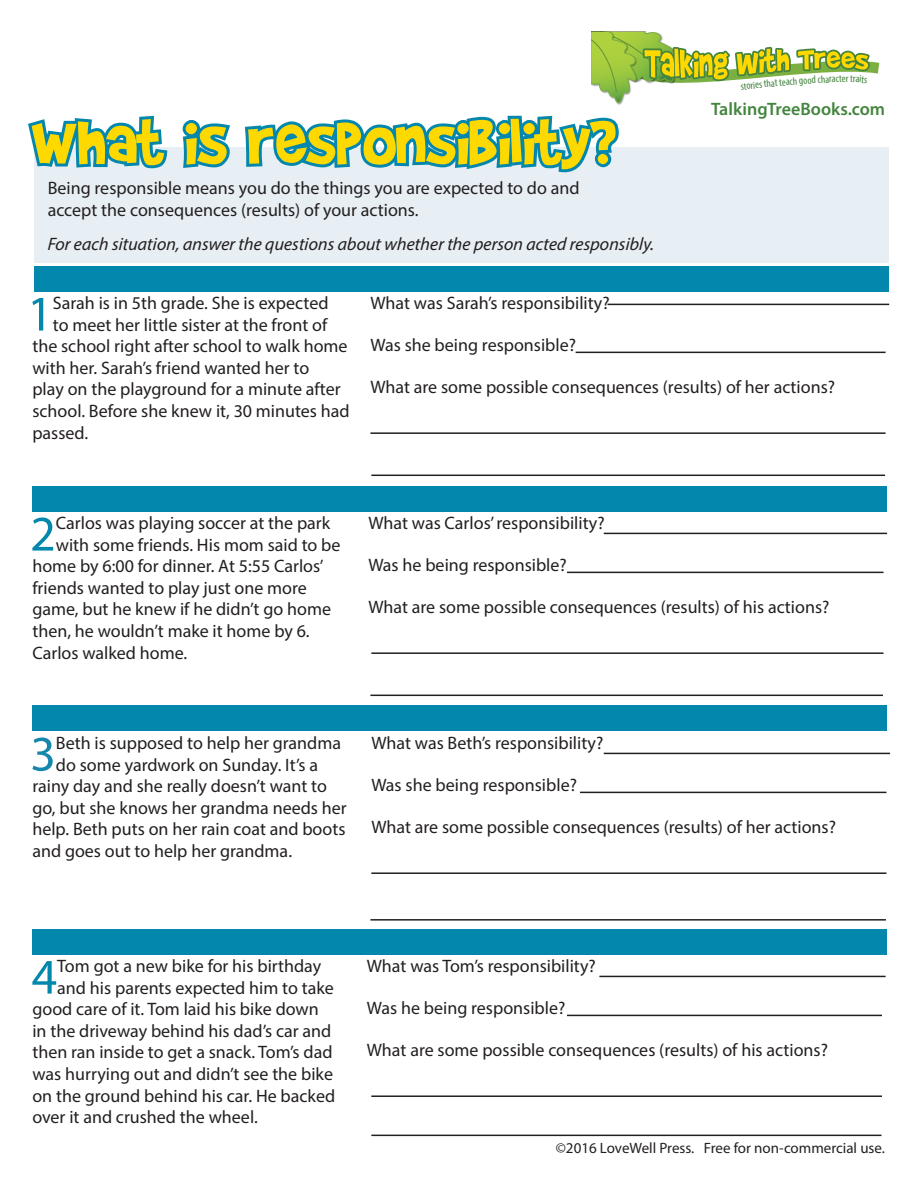
<style>
.page{position:relative;width:918px;height:1188px;background:#fff}
.page>*{position:absolute;margin:0;border:0;box-sizing:border-box;transform-origin:0 0}
.t1{font:72px "Brady Bunch Remastered";color:#fed900}
.text{font:50.1px "Myriad Pro";color:#0487ac}
.text-2{font:50.1px "Myriad Pro";color:#1587ac}
.text-3{font:18px "Myriad Pro";color:#231f20}
.description{font:18px/21.6px "Myriad Pro";color:#231f20}
.description-2{font:italic 18px "Myriad Pro";color:#231f20}
.t2{font:600 18px "Myriad Pro";color:#43853e}
.t3{font:15px "Myriad Pro";color:#231f20}
.t4{font:condensed 10.8px "Myriad Pro";color:#43843e}
</style>
<div class="page">
<div style="left:34px;top:147px;width:855px;height:116px;background:#e7eef4"></div>
<svg style="left:28px;top:115px;width:140px;height:54px"></svg>
<svg style="left:182px;top:119px;width:48px;height:49px"></svg>
<svg style="left:244px;top:115px;width:379px;height:239px"></svg>
<hr style="left:370px;top:432px;width:516px;height:2px;background:#231f20">
<hr style="left:608px;top:304px;width:281px;height:1px;background:#231f20">
<hr style="left:576px;top:352px;width:310px;height:1px;background:#231f20">
<hr style="left:371px;top:475px;width:514px;height:1px;background:#231f20">
<hr style="left:371px;top:652px;width:513px;height:2px;background:#231f20">
<hr style="left:604px;top:533px;width:283px;height:1px;background:#231f20">
<hr style="left:567px;top:572px;width:317px;height:1px;background:#231f20">
<hr style="left:370px;top:695px;width:513px;height:1px;background:#231f20">
<hr style="left:371px;top:872px;width:515px;height:2px;background:#231f20">
<hr style="left:604px;top:753px;width:286px;height:1px;background:#231f20">
<hr style="left:580px;top:792px;width:307px;height:1px;background:#231f20">
<hr style="left:370px;top:919px;width:516px;height:2px;background:#231f20">
<hr style="left:371px;top:1095px;width:511px;height:2px;background:#231f20">
<hr style="left:599px;top:976px;width:287px;height:1px;background:#231f20">
<hr style="left:567px;top:1015px;width:315px;height:1px;background:#231f20">
<hr style="left:371px;top:1135px;width:510px;height:1px;background:#231f20">
<div style="left:32px;top:487px;width:854px;height:25px;background:#0487ac"></div>
<div style="left:32px;top:705px;width:854px;height:25px;background:#0487ac"></div>
<div style="left:32px;top:930px;width:854px;height:25px;background:#0487ac"></div>
<div style="left:34px;top:266px;width:855px;height:26px;background:#0487ac"></div>
<svg style="left:591px;top:31px;width:289px;height:74px"></svg>
<p class="t1" style="left:32px;top:105px;width:586px">What is responsibility?</p>
<p class="description" style="left:48px;top:177px;width:533px">Being responsible means you do the things you are expected to do and accept the consequences (results) of your actions.</p>
<p class="description-2" style="left:47px;top:233px;width:609px">For each situation, answer the questions about whether the person acted responsibly.</p>
<p class="t4" style="left:743px;top:80px;width:29px;rotate:-6deg">tories th</p>
<p class="t4" style="left:770px;top:77px;width:28px;rotate:-5deg">at teach</p>
<p class="t4" style="left:799px;top:74px;width:18px;rotate:-4deg">good</p>
<p class="t4" style="left:842px;top:72px;width:8px">er</p>
<p class="t2" style="left:711px;top:98px;width:176px">TalkingTreeBooks.com</p>
<p class="text" style="left:27px;top:283px;width:27px">1</p>
<p class="text-3" style="left:53px;top:292px;width:277px">Sarah is in 5th grade. She is expected</p>
<p class="text-3" style="left:53px;top:313px;width:276px">to meet her little sister at the front of</p>
<p class="text-3" style="left:32px;top:335px;width:317px">the school right after school to walk home</p>
<p class="text-3" style="left:32px;top:357px;width:278px">with her. Sarah’s friend wanted her to</p>
<p class="text-3" style="left:32px;top:378px;width:310px">play on the playground for a minute after</p>
<p class="text-3" style="left:32px;top:400px;width:319px">school. Before she knew it, 30 minutes had</p>
<p class="text-3" style="left:32px;top:421px;width:57px">passed.</p>
<p class="text-3" style="left:370px;top:292px;width:241px">What was Sarah’s responsibility?</p>
<p class="text-3" style="left:370px;top:334px;width:207px">Was she being responsible?</p>
<p class="text-3" style="left:370px;top:376px;width:466px">What are some possible consequences (results) of her actions?</p>
<p class="text" style="left:30px;top:503px;width:27px">2</p>
<p class="text-3" style="left:56px;top:512px;width:276px">Carlos was playing soccer at the park</p>
<p class="text-3" style="left:56px;top:533px;width:286px">with some friends. His mom said to be</p>
<p class="text-3" style="left:32px;top:555px;width:293px">home by 6:00 for dinner. At 5:55 Carlos’</p>
<p class="text-3" style="left:32px;top:577px;width:276px">friends wanted to play just one more</p>
<p class="text-3" style="left:32px;top:598px;width:300px">game, but he knew if he didn’t go home</p>
<p class="text-3" style="left:32px;top:620px;width:279px">then, he wouldn’t make it home by 6.</p>
<p class="text-3" style="left:32px;top:641px;width:156px">Carlos walked home.</p>
<p class="text-3" style="left:368px;top:512px;width:238px">What was Carlos’ responsibility?</p>
<p class="text-3" style="left:368px;top:554px;width:200px">Was he being responsible?</p>
<p class="text-3" style="left:368px;top:596px;width:463px">What are some possible consequences (results) of his actions?</p>
<p class="text-2" style="left:30px;top:723px;width:27px">3</p>
<p class="text-3" style="left:56px;top:732px;width:287px">Beth is supposed to help her grandma</p>
<p class="text-3" style="left:56px;top:753px;width:264px">do some yardwork on Sunday. It’s a</p>
<p class="text-3" style="left:32px;top:775px;width:296px">rainy day and she really doesn’t want to</p>
<p class="text-3" style="left:32px;top:797px;width:316px">go, but she knows her grandma needs her</p>
<p class="text-3" style="left:32px;top:818px;width:315px">help. Beth puts on her rain coat and boots</p>
<p class="text-3" style="left:32px;top:840px;width:261px">and goes out to help her grandma.</p>
<p class="text-3" style="left:371px;top:732px;width:233px">What was Beth’s responsibility?</p>
<p class="text-3" style="left:371px;top:774px;width:207px">Was she being responsible?</p>
<p class="text-3" style="left:371px;top:816px;width:466px">What are some possible consequences (results) of her actions?</p>
<p class="text" style="left:32px;top:946px;width:27px">4</p>
<p class="text-3" style="left:57px;top:955px;width:266px">Tom got a new bike for his birthday</p>
<p class="text-3" style="left:57px;top:976px;width:278px">and his parents expected him to take</p>
<p class="text-3" style="left:32px;top:998px;width:288px">good care of it. Tom laid his bike down</p>
<p class="text-3" style="left:32px;top:1020px;width:300px">in the driveway behind his dad’s car and</p>
<p class="text-3" style="left:32px;top:1041px;width:302px">then ran inside to get a snack. Tom’s dad</p>
<p class="text-3" style="left:32px;top:1063px;width:302px">was hurrying out and didn’t see the bike</p>
<p class="text-3" style="left:32px;top:1084px;width:304px">on the ground behind his car. He backed</p>
<p class="text-3" style="left:32px;top:1106px;width:227px">over it and crushed the wheel.</p>
<p class="text-3" style="left:367px;top:955px;width:231px">What was Tom’s responsibility?</p>
<p class="text-3" style="left:367px;top:997px;width:200px">Was he being responsible?</p>
<p class="text-3" style="left:367px;top:1039px;width:463px">What are some possible consequences (results) of his actions?</p>
<p class="t3" style="left:556px;top:1138px;width:331px">©2016 LoveWell Press. Free for non-commercial use.</p>
</div>
